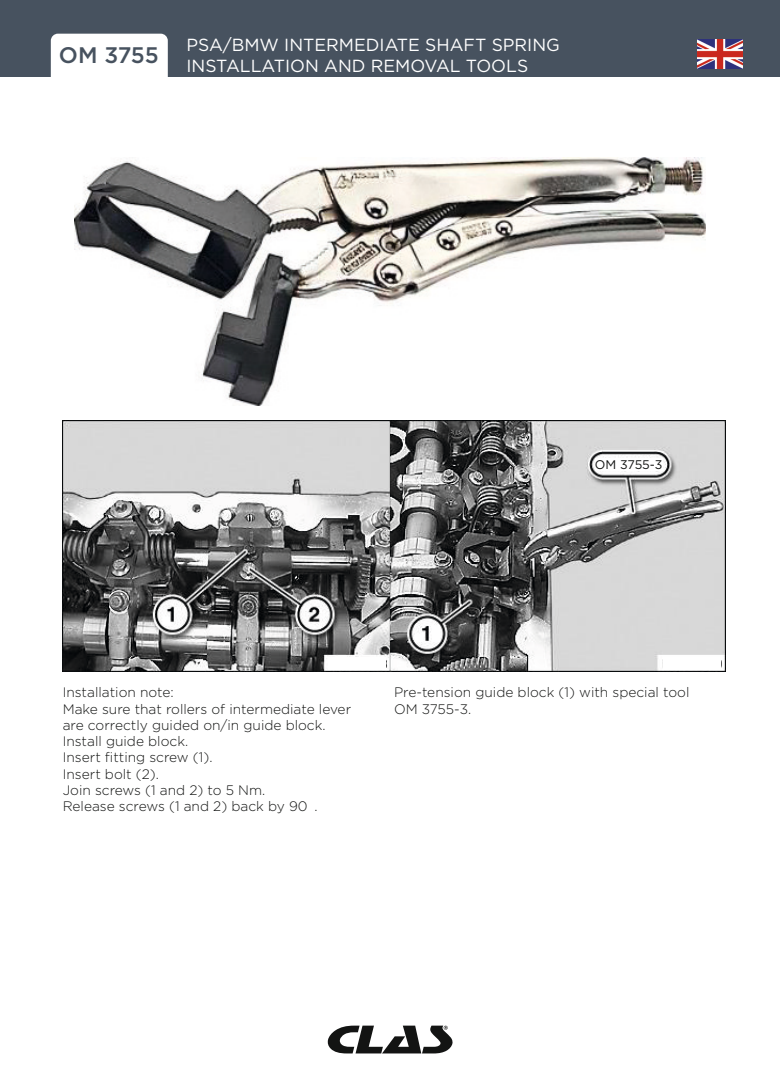
<style>
.page{position:relative;width:780px;height:1088px;background:#fff}
.page>*{position:absolute;margin:0;border:0;box-sizing:border-box;transform-origin:0 0}
.t1{font:500 22.5px "Gotham";letter-spacing:-.01em;color:#47525f}
.t2{font:17.5px/21.2px "Gotham";color:#fff}
.t3{font:300 13.75px/16.2px "Gotham";color:#131413}
.t4{font:12.5px "Gotham";letter-spacing:-.01em;color:#131413}
</style>
<div class="page">
<div style="left:0;top:0;width:762px;height:77px;background:#47525f"></div>
<div style="left:51px;top:34px;width:117px;height:58px;background:#fff;border-radius:7px"></div>
<svg style="left:327px;top:1025px;width:125px;height:28px"></svg>
<img style="left:698px;top:39px;width:44px;height:30px">
<div style="left:762px;top:0;width:18px;height:77px;background:#47525f"></div>
<img style="left:74px;top:158px;width:631px;height:248px">
<img style="left:63px;top:420px;width:662px;height:251px">
<div style="left:327px;top:657px;width:58px;height:13px;background:#fff"></div>
<div style="left:662px;top:657px;width:58px;height:13px;background:#fff"></div>
<div style="left:595px;top:458px;width:67px;height:13px;background:#fff"></div>
<h1 class="t1" style="left:59px;top:40px;width:101px">OM 3755</h1>
<p class="t2" style="left:186px;top:34px;width:375px">PSA/BMW INTERMEDIATE SHAFT SPRING<br>INSTALLATION AND REMOVAL TOOLS</p>
<p class="t4" style="left:595px;top:457px;width:69px">OM 3755-3</p>
<p class="t3" style="left:63px;top:684px;width:290px">Installation note:<br>Make sure that rollers of intermediate lever are correctly guided on/in guide block.<br>Install guide block.<br>Insert fitting screw (1).<br>Insert bolt (2).<br>Join screws (1 and 2) to 5 Nm.<br>Release screws (1 and 2) back by 90 .</p>
<p class="t3" style="left:394px;top:684px;width:297px">Pre-tension guide block (1) with special tool<br>OM 3755-3.</p>
</div>
